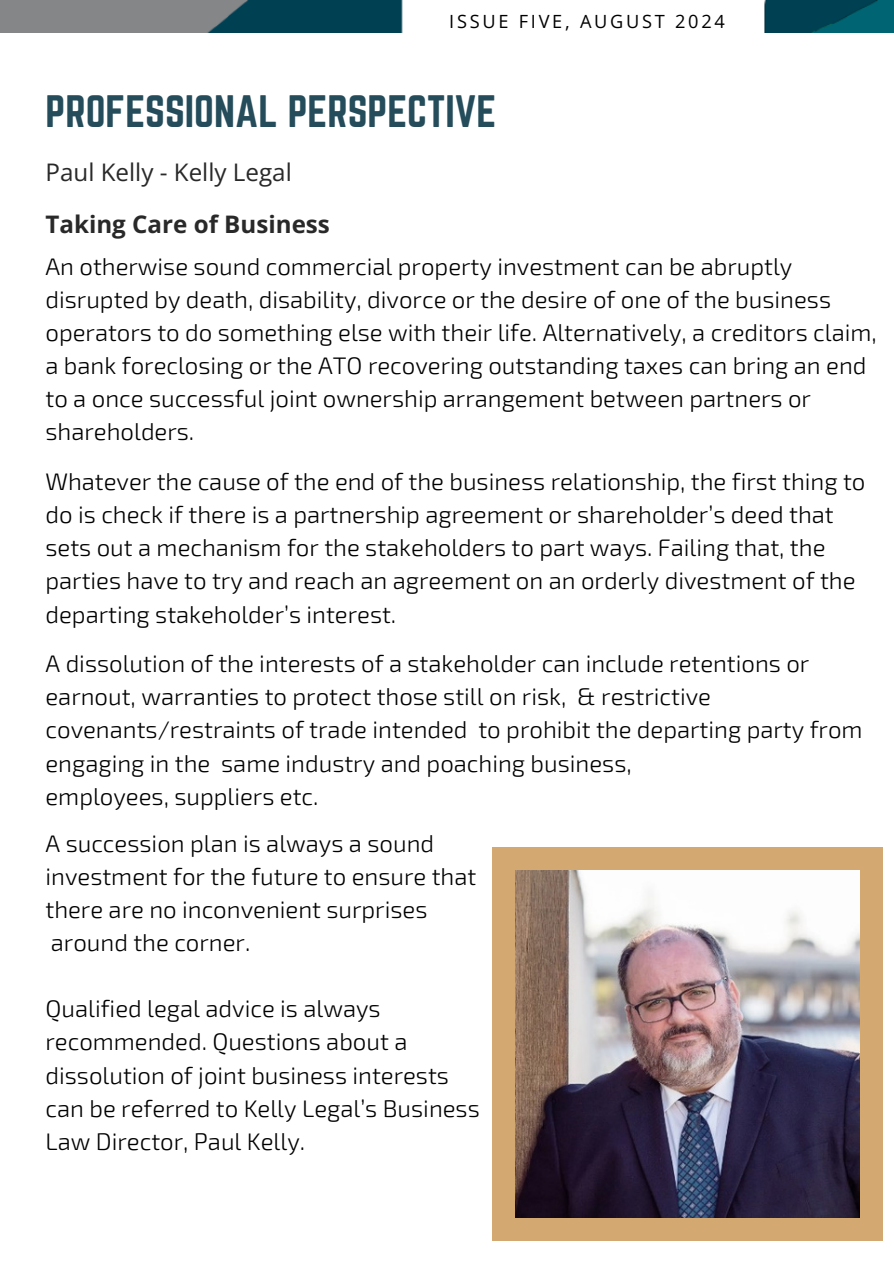
<style>
.page{position:relative;width:894px;height:1264px;background:#fff}
.page>*{position:absolute;margin:0;border:0;box-sizing:border-box;transform-origin:0 0}
.t1{font:39.75px "Norwester";color:#244c5a}
.t2{font:700 24.15px "Open Sans";color:#292929}
.t3{font:24.15px "Open Sans";color:#292929}
.t4{font:300 24px/33.2px "Exo 2";color:#000}
.t5{font:18.15px "Open Sans";letter-spacing:.15em;color:#000}
</style>
<div class="page">
<img style="left:0;top:1px;width:893px;height:31px">
<div style="left:492px;top:847px;width:390px;height:393px;background:#d3a971"></div>
<img style="left:515px;top:870px;width:344px;height:347px">
<p class="t5" style="left:449px;top:9px;width:277px">ISSUE FIVE, AUGUST 2024</p>
<p class="t1" style="left:45px;top:87px;width:452px">PROFESSIONAL PERSPECTIVE</p>
<h3 class="t3" style="left:45px;top:156px;width:248px">Paul Kelly - Kelly Legal</h3>
<h1 class="t2" style="left:45px;top:207px;width:286px">Taking Care of Business</h1>
<h3 class="t4" style="left:45px;top:249px;width:832px">An otherwise sound commercial property investment can be abruptly disrupted by death, disability, divorce or the desire of one of the business operators to do something else with their life. Alternatively, a creditors claim, a bank foreclosing or the ATO recovering outstanding taxes can bring an end to a once successful joint ownership arrangement between partners or shareholders.</h3>
<h2 class="t4" style="left:45px;top:464px;width:821px">Whatever the cause of the end of the business relationship, the first thing to do is check if there is a partnership agreement or shareholder’s deed that sets out a mechanism for the stakeholders to part ways. Failing that, the parties have to try and reach an agreement on an orderly divestment of the departing stakeholder’s interest.</h2>
<h3 class="t4" style="left:45px;top:646px;width:818px">A dissolution of the interests of a stakeholder can include retentions or earnout, warranties to protect those still on risk, &amp; restrictive covenants/restraints of trade intended to prohibit the departing party from engaging in the same industry and poaching business,<br>employees, suppliers etc.</h3>
<h3 class="t4" style="left:45px;top:825px;width:432px">A succession plan is always a sound investment for the future to ensure that there are no inconvenient surprises around the corner.</h3>
<h3 class="t4" style="left:45px;top:991px;width:435px">Qualified legal advice is always recommended. Questions about a dissolution of joint business interests can be referred to Kelly Legal’s Business Law Director, Paul Kelly.</h3>
</div>
